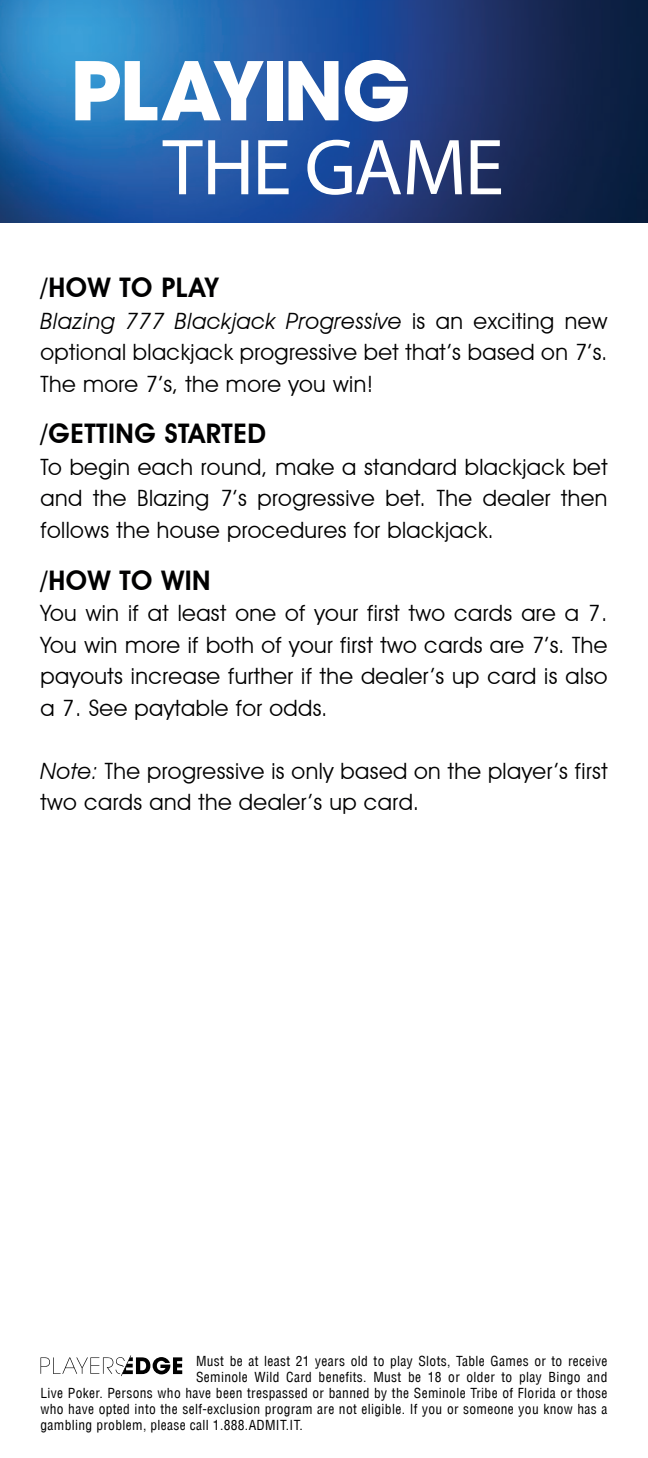
<style>
.page{position:relative;width:648px;height:1458px;background:#fff}
.page>*{position:absolute;margin:0;border:0;box-sizing:border-box;transform-origin:0 0}
.t1{font:700 80.1px "ITC Avant Garde Std";letter-spacing:-.025em;color:#fff}
.t2{font:80.1px "Myriad Pro";letter-spacing:-.025em;color:#fff}
.t3{font:600 27px "Avant Garde IT Cby BT";letter-spacing:.02em;color:#000001}
.t4{font:22.5px/31.5px "Avant Garde IT Cby BT";letter-spacing:.02em;color:#000001;text-align:justify}
.t5{font:condensed 13.5px "Helvetica LT";letter-spacing:.025em;color:#000001}
.s1{font-style:italic}
</style>
<div class="page">
<img style="left:0;top:0;width:648px;height:223px">
<svg style="left:41px;top:1355px;width:141px;height:21px"></svg>
<h1 class="t1" style="left:70px;top:39px;width:342px">PLAYING</h1>
<h1 class="t2" style="left:163px;top:118px;width:343px">THE GAME</h1>
<p class="t3" style="left:40px;top:271px;width:179px">/HOW TO PLAY</p>
<p class="t4" style="left:40px;top:305px;width:568px"><span class="s1">Blazing 777 Blackjack Progressive</span> is an exciting new optional blackjack progressive bet that’s based on 7’s.<br>The more 7’s, the more you win!</p>
<p class="t3" style="left:40px;top:417px;width:227px">/GETTING STARTED</p>
<p class="t4" style="left:40px;top:451px;width:569px">To begin each round, make a standard blackjack bet and the Blazing 7’s progressive bet. The dealer then follows the house procedures for blackjack.</p>
<p class="t3" style="left:40px;top:564px;width:172px">/HOW TO WIN</p>
<p class="t4" style="left:40px;top:597px;width:569px">You win if at least one of your first two cards are a 7.<br>You win more if both of your first two cards are 7’s. The payouts increase further if the dealer’s up card is also a 7. See paytable for odds.</p>
<p class="t4" style="left:40px;top:755px;width:569px"><span class="s1">Note:</span> The progressive is only based on the player’s first two cards and the dealer’s up card.</p>
<p class="t5" style="left:196px;top:1352px;width:413px">Must be at least 21 years old to play Slots, Table Games or to receive</p>
<p class="t5" style="left:196px;top:1368px;width:413px">Seminole Wild Card benefits. Must be 18 or older to play Bingo and</p>
<p class="t5" style="left:40px;top:1385px;width:569px">Live Poker. Persons who have been trespassed or banned by the Seminole Tribe of Florida or those</p>
<p class="t5" style="left:40px;top:1401px;width:569px">who have opted into the self-exclusion program are not eligible. If you or someone you know has a</p>
<p class="t5" style="left:40px;top:1417px;width:264px">gambling problem, please call 1.888.ADMIT.IT.</p>
</div>
